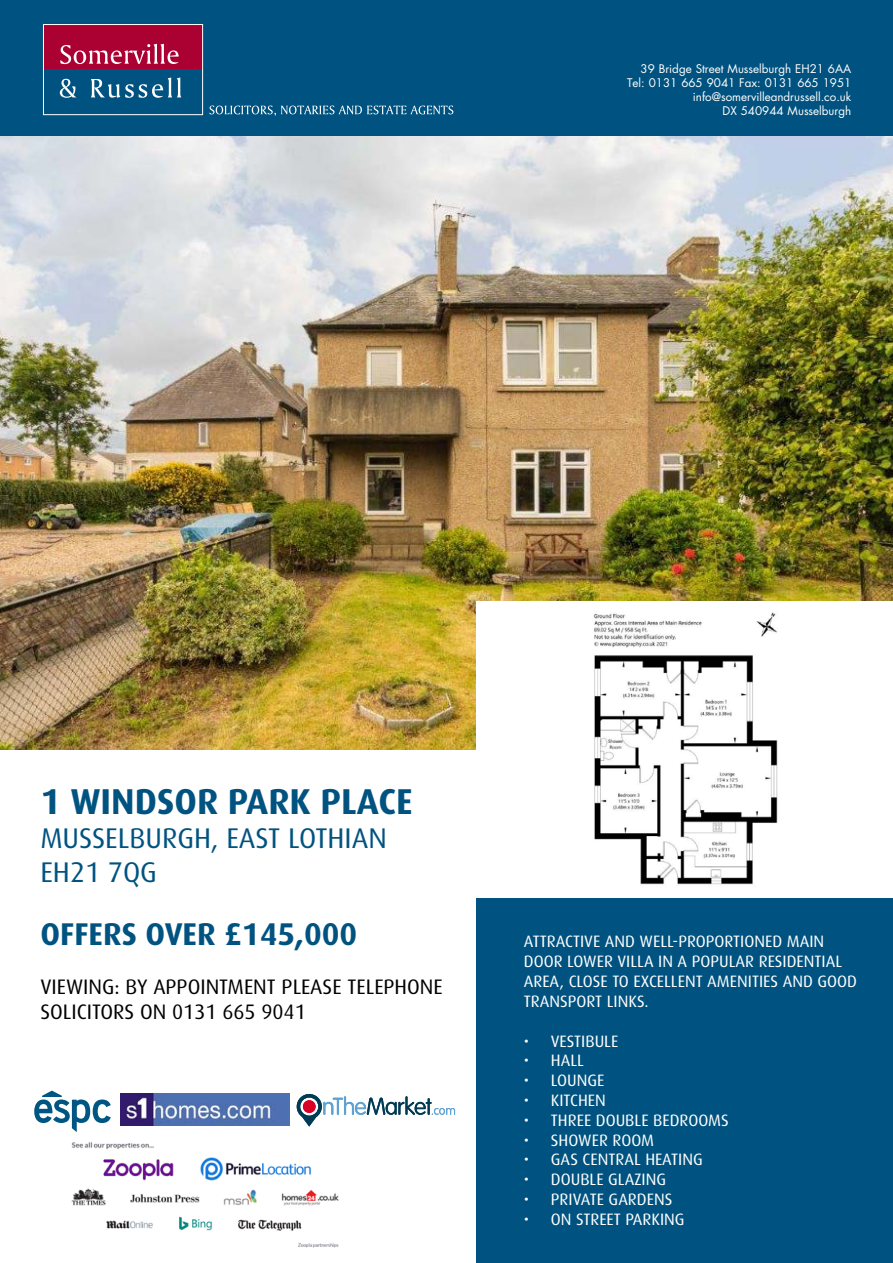
<style>
.page{position:relative;width:893px;height:1263px;background:#fff}
.page>*{position:absolute;margin:0;border:0;box-sizing:border-box;transform-origin:0 0}
._1_Address_line_1{font:700 36px "Dax";color:#005380}
._3_price{font:700 31.5px "Dax";color:#005380}
._2_address_line_2{font:28.5px "Dax";color:#005380}
._4_Viewing{font:21px/25.2px "Dax";color:#000}
.t1{font:16.5px/19.8px "Dax";color:#fff}
.t2{font:11.55px "Futura";color:#fff}
</style>
<div class="page">
<img style="left:71px;top:1142px;width:268px;height:106px">
<div style="left:0;top:0;width:893px;height:138px;background:#005380"></div>
<div style="left:44px;top:25px;width:159px;height:45px;background:#ab0132"></div>
<div style="left:44px;top:69px;width:159px;height:45px;background:#005380"></div>
<div style="left:43px;top:24px;width:160px;height:91px;border:1px solid #fff"></div>
<svg style="left:60px;top:78px;width:121px;height:20px"></svg>
<svg style="left:60px;top:44px;width:119px;height:20px"></svg>
<div style="left:476px;top:748px;width:417px;height:515px;background:#005380"></div>
<img style="left:0;top:136px;width:893px;height:613px">
<svg style="left:210px;top:106px;width:243px;height:10px"></svg>
<img style="left:120px;top:1094px;width:169px;height:31px">
<svg style="left:34px;top:1090px;width:77px;height:42px"></svg>
<svg style="left:297px;top:1094px;width:158px;height:32px"></svg>
<div style="left:303px;top:1100px;width:13px;height:13px;background:#db0025;border-radius:50%"></div>
<img style="left:476px;top:601px;width:417px;height:297px">
<p class="t2" style="left:640px;top:62px;width:212px">39 Bridge Street Musselburgh EH21 6AA</p>
<p class="t2" style="left:627px;top:76px;width:226px">Tel: 0131 665 9041 Fax: 0131 665 1951</p>
<p class="t2" style="left:693px;top:90px;width:160px">info@somervilleandrussell.co.uk</p>
<p class="t2" style="left:722px;top:103px;width:130px">DX 540944 Musselburgh</p>
<p class="_1_Address_line_1" style="left:40px;top:781px;width:374px">1 WINDSOR PARK PLACE</p>
<p class="_2_address_line_2" style="left:40px;top:822px;width:348px">MUSSELBURGH, EAST LOTHIAN</p>
<p class="_2_address_line_2" style="left:40px;top:857px;width:118px">EH21 7QG</p>
<p class="_3_price" style="left:40px;top:917px;width:318px">OFFERS OVER £145,000</p>
<p class="_4_Viewing" style="left:40px;top:974px;width:404px">VIEWING: BY APPOINTMENT PLEASE TELEPHONE<br>SOLICITORS ON 0131 665 9041</p>
<p class="t1" style="left:524px;top:932px;width:334px">ATTRACTIVE AND WELL-PROPORTIONED MAIN DOOR LOWER VILLA IN A POPULAR RESIDENTIAL AREA, CLOSE TO EXCELLENT AMENITIES AND GOOD TRANSPORT LINKS.</p>
<p class="t1" style="left:524px;top:1031px;width:96px">• VESTIBULE</p>
<p class="t1" style="left:524px;top:1051px;width:62px">• HALL</p>
<p class="t1" style="left:524px;top:1071px;width:82px">• LOUNGE</p>
<p class="t1" style="left:524px;top:1090px;width:83px">• KITCHEN</p>
<p class="t1" style="left:524px;top:1110px;width:206px">• THREE DOUBLE BEDROOMS</p>
<p class="t1" style="left:524px;top:1130px;width:132px">• SHOWER ROOM</p>
<p class="t1" style="left:524px;top:1150px;width:180px">• GAS CENTRAL HEATING</p>
<p class="t1" style="left:524px;top:1170px;width:144px">• DOUBLE GLAZING</p>
<p class="t1" style="left:524px;top:1189px;width:150px">• PRIVATE GARDENS</p>
<p class="t1" style="left:524px;top:1209px;width:162px">• ON STREET PARKING</p>
</div>
